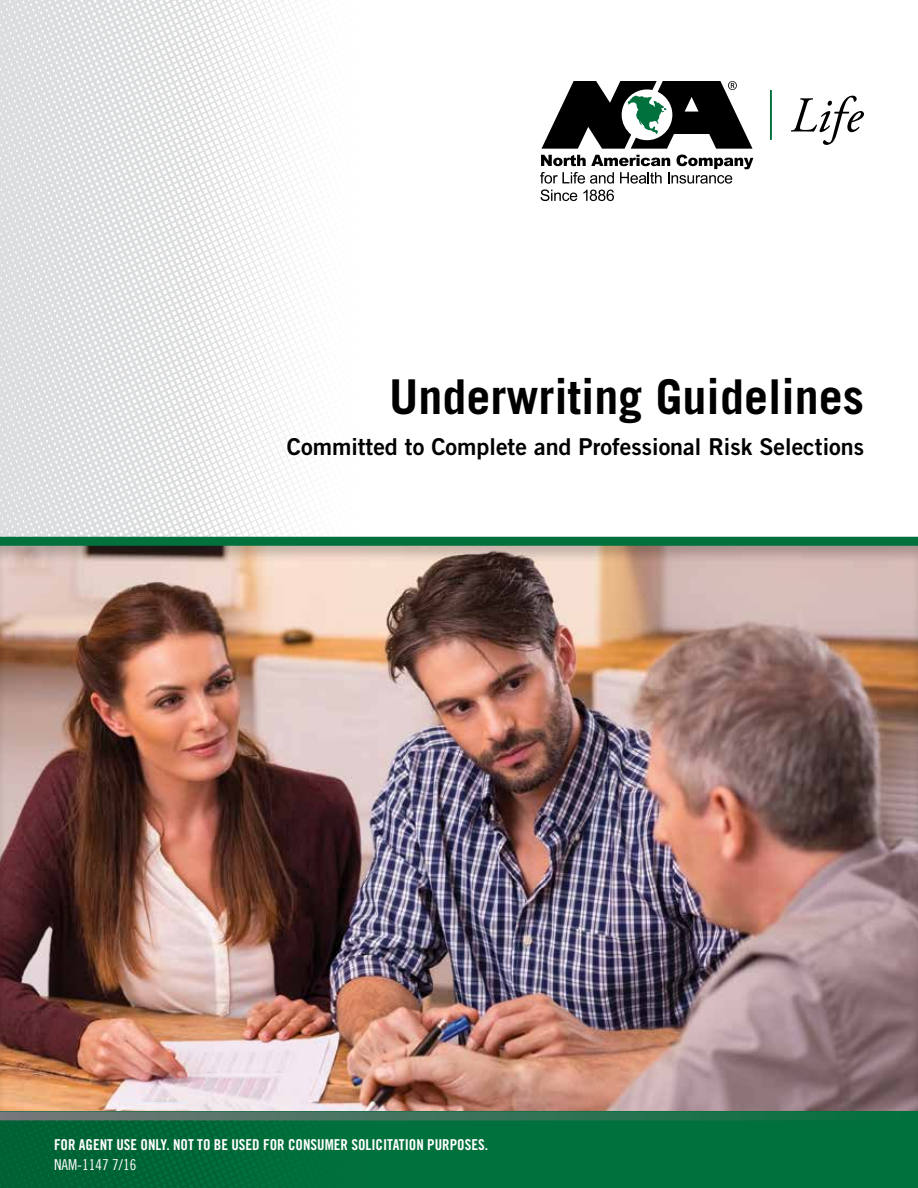
<style>
.page{position:relative;width:918px;height:1188px;background:#fff}
.page>*{position:absolute;margin:0;border:0;box-sizing:border-box;transform-origin:0 0}
.t1{font:700 48px "Trade Gothic";color:#000}
.t2{font:23.25px "Trade Gothic Bold Two";color:#000}
.t3{font:15px "Trade Gothic Bold Cond Twenty";color:#fff}
.t4{font:15px "Trade Gothic Cond Eighteen";color:#fff}
</style>
<div class="page">
<svg style="left:0;top:0;width:374px;height:537px"></svg>
<div style="left:0;top:544px;width:918px;height:570px;background:#000;opacity:.2"></div>
<div style="left:0;top:1112px;width:918px;height:76px;background:#00703c"></div>
<div style="left:0;top:537px;width:918px;height:9px;background:#00703c"></div>
<svg style="left:0;top:1112px;width:839px;height:8px;background:#40735e"></svg>
<svg style="left:0;top:1120px;width:374px;height:68px"></svg>
<hr style="left:770px;top:90px;width:2px;height:50px;background:#00703c">
<svg style="left:540px;top:155px;width:213px;height:46px"></svg>
<svg style="left:791px;top:96px;width:73px;height:49px"></svg>
<svg style="left:542px;top:81px;width:211px;height:68px"></svg>
<h1 class="t1" style="left:389px;top:367px;width:476px">Underwriting Guidelines</h1>
<h2 class="t2" style="left:287px;top:432px;width:579px">Committed to Complete and Professional Risk Selections</h2>
<p class="t3" style="left:54px;top:1136px;width:436px">FOR AGENT USE ONLY. NOT TO BE USED FOR CONSUMER SOLICITATION PURPOSES.</p>
<p class="t4" style="left:54px;top:1155px;width:84px">NAM-1147 7/16</p>
</div>
